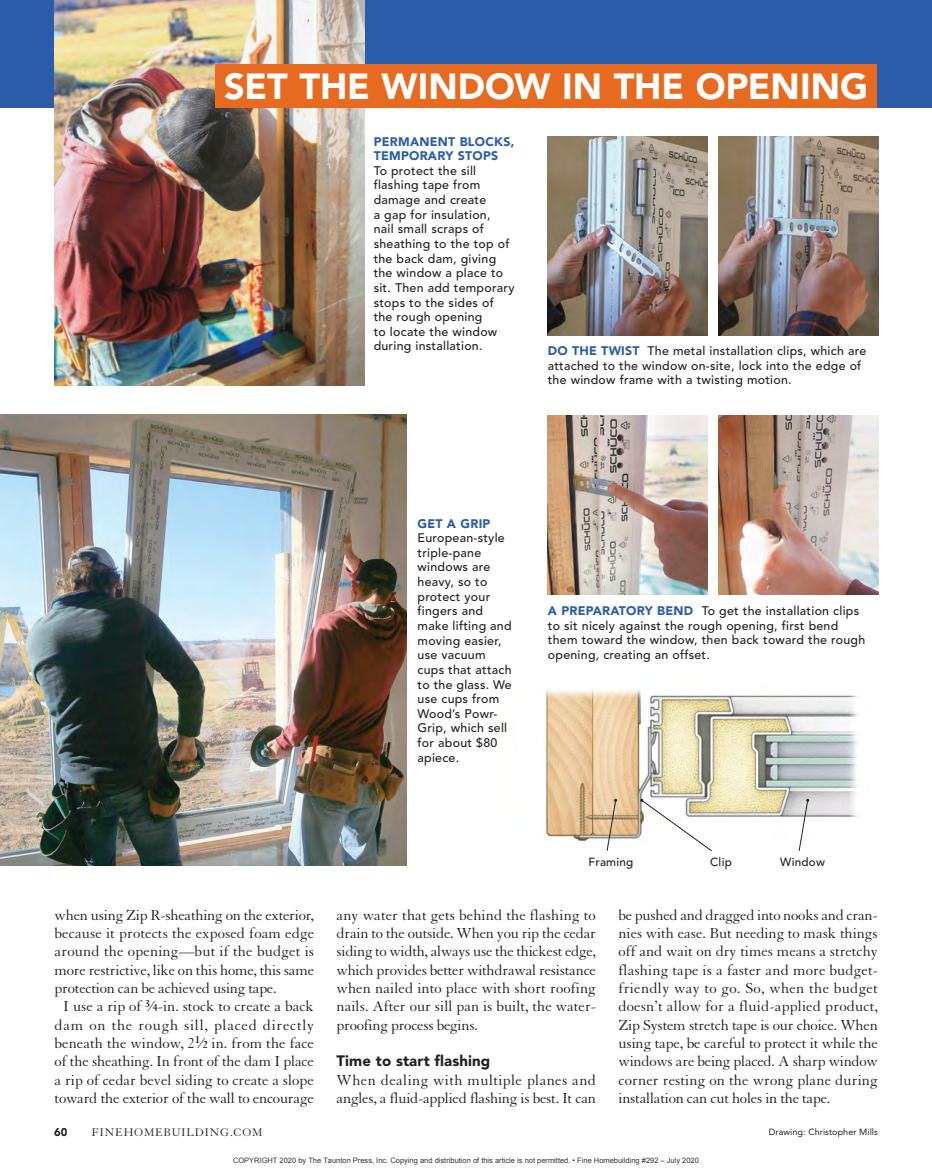
<style>
.page{position:relative;width:932px;height:1175px;background:#fff}
.page>*{position:absolute;margin:0;border:0;box-sizing:border-box;transform-origin:0 0}
.t1{font:900 36px "Avenir LT Std";color:#fff}
.t2{font:15.75px/18.3px "Granjon LT Std";color:#231f20;text-align:justify}
.t3{font:15.75px "Granjon LT Std";letter-spacing:.045em;color:#231f20}
.t4{font:900 15px "Avenir LT Std";color:#231f20}
.t5{font:500 12.3px/14.7px "Avenir LT Std";letter-spacing:.02em;color:#231f20}
.t6{font:12px "Granjon LT Std";letter-spacing:.07em;color:#231f20}
.t7{font:500 11.7px "Avenir LT Std";letter-spacing:.02em;color:#231f20}
.t8{font:900 11.25px "Avenir LT Std";color:#231f20}
.t9{font:9px "Avenir LT Std";letter-spacing:.005em;color:#231f20}
.t10{font:7.5px "Arial";color:rgb(0 0 0/.8)}
.s1{font-weight:900;color:#2a5caa}
.s2{font-weight:700}
.s3{font-weight:700;font-size:10.95px}
</style>
<div class="page">
<img style="left:545px;top:689px;width:313px;height:153px">
<div style="left:0;top:0;width:932px;height:108px;background:#2a5caa"></div>
<img style="left:54px;top:0;width:310px;height:386px">
<img style="left:548px;top:136px;width:159px;height:200px">
<img style="left:719px;top:136px;width:159px;height:200px">
<img style="left:0;top:414px;width:406px;height:451px">
<img style="left:548px;top:415px;width:159px;height:179px">
<img style="left:719px;top:415px;width:159px;height:179px">
<div style="left:215px;top:64px;width:662px;height:44px;background:#e66a1f"></div>
<svg style="left:606px;top:799px;width:11px;height:52px"></svg>
<svg style="left:640px;top:799px;width:72px;height:53px"></svg>
<svg style="left:798px;top:799px;width:11px;height:52px"></svg>
<p class="t1" style="left:224px;top:65px;width:640px">SET THE WINDOW IN THE OPENING</p>
<p class="t5" style="left:373px;top:134px;width:142px"><span class="s1">PERMANENT BLOCKS,<br>TEMPORARY STOPS<br></span>To protect the sill flashing tape from damage and create<br>a gap for insulation,<br>nail small scraps of sheathing to the top of the back dam, giving the window a place to sit. Then add temporary stops to the sides of the rough opening<br>to locate the window during installation.</p>
<p class="t5" style="left:547px;top:344px;width:320px"><span class="s1">DO THE TWIST</span> The metal installation clips, which are attached to the window on-site, lock into the edge of the window frame with a twisting motion.</p>
<p class="t5" style="left:417px;top:516px;width:96px"><span class="s1">GET A GRIP<br></span>European-style triple-pane windows are heavy, so to protect your fingers and make lifting and moving easier, use vacuum cups that attach to the glass. We use cups from<br>Wood’s Powr-<br>Grip, which sell for about $80 apiece.</p>
<p class="t5" style="left:548px;top:604px;width:319px"><span class="s1">A PREPARATORY BEND</span> To get the installation clips to sit nicely against the rough opening, first bend them toward the window, then back toward the rough opening, creating an offset.</p>
<p class="t2" style="left:55px;top:906px;width:261px">when using Zip R-sheathing on the exterior,</p>
<p class="t2" style="left:55px;top:924px;width:261px">because it protects the exposed foam edge</p>
<p class="t2" style="left:55px;top:942px;width:261px">around the opening—but if the budget is</p>
<p class="t2" style="left:55px;top:961px;width:261px">more restrictive, like on this home, this same</p>
<p class="t2" style="left:55px;top:979px;width:223px">protection can be achieved using tape.</p>
<p class="t2" style="left:64px;top:997px;width:252px">I use a rip of <sup>3</sup><span class="s2">⁄</span><span class="s3">4</span>-in. stock to create a back</p>
<p class="t3" style="left:55px;top:1016px;width:261px">dam on the rough sill, placed directly</p>
<p class="t2" style="left:55px;top:1034px;width:261px">beneath the window, 2<sup>1</sup><span class="s2">⁄</span><span class="s3">2</span> in. from the face</p>
<p class="t2" style="left:55px;top:1052px;width:261px">of the sheathing. In front of the dam I place</p>
<p class="t2" style="left:55px;top:1070px;width:261px">a rip of cedar bevel siding to create a slope</p>
<p class="t2" style="left:55px;top:1089px;width:261px">toward the exterior of the wall to encourage</p>
<p class="t7" style="left:588px;top:854px;width:46px">Framing</p>
<p class="t7" style="left:710px;top:854px;width:23px">Clip</p>
<p class="t7" style="left:780px;top:854px;width:46px">Window</p>
<p class="t2" style="left:336px;top:906px;width:261px">any water that gets behind the flashing to drain to the outside. When you rip the cedar siding to width, always use the thickest edge, which provides better withdrawal resistance when nailed into place with short roofing nails. After our sill pan is built, the water&shy;proofing process begins.</p>
<p class="t4" style="left:336px;top:1052px;width:155px">TIME TO START FLASHING</p>
<p class="t2" style="left:336px;top:1070px;width:261px">When dealing with multiple planes and angles, a fluid-applied flashing is best. It can</p>
<p class="t2" style="left:618px;top:906px;width:261px">be pushed and dragged into nooks and cran&shy;nies with ease. But needing to mask things off and wait on dry times means a stretchy flashing tape is a faster and more budget&shy;friendly way to go. So, when the budget doesn’t allow for a fluid-applied product, Zip System stretch tape is our choice. When using tape, be careful to protect it while the windows are being placed. A sharp window corner resting on the wrong plane during installation can cut holes in the tape.</p>
<p class="t8" style="left:54px;top:1125px;width:15px">60</p>
<p class="t6" style="left:92px;top:1126px;width:162px">FINEHOMEBUILDING.com</p>
<p class="t9" style="left:768px;top:1126px;width:111px">Drawing: Christopher Mills</p>
<p class="t10" style="left:233px;top:1155px;width:467px">COPYRIGHT 2020 by The Taunton Press, Inc. Copying and distribution of this article is not permitted. • Fine Homebuilding #292 – July 2020</p>
</div>
